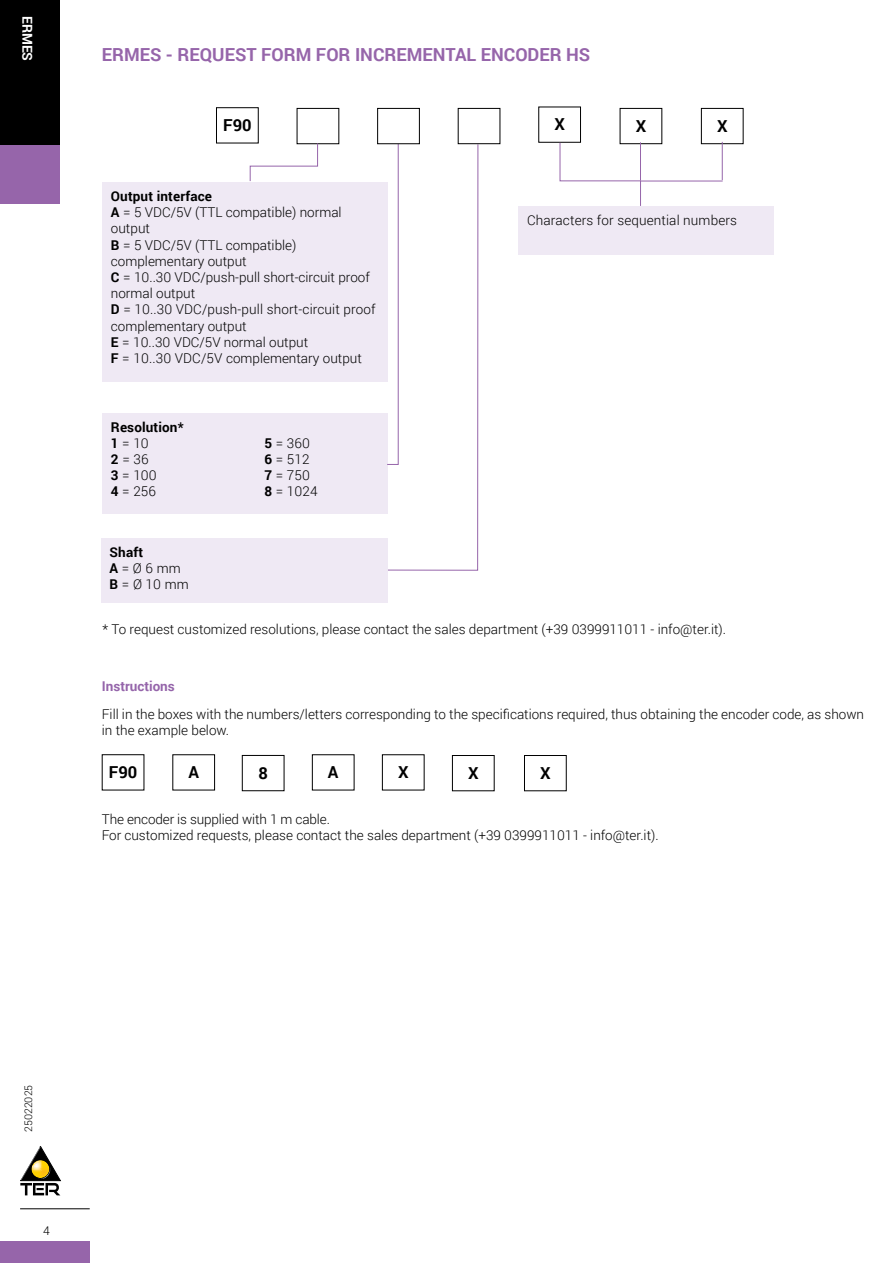
<style>
.page{position:relative;width:893px;height:1263px;background:#fff}
.page>*{position:absolute;margin:0;border:0;box-sizing:border-box;transform-origin:0 0}
.t1{font:700 18px "Roboto";color:#9665aa}
.t2{font:700 16.5px "Roboto";color:#000}
.t3{font:700 13.65px "Roboto";color:#fff}
.t4{font:300 13.5px/16.2px "Roboto";color:#000}
.t5{font:700 13.5px/16.2px "Roboto";letter-spacing:.01em;color:#000}
.t6{font:700 13.5px "Roboto";color:#9565aa}
.t7{font:300 12px "Roboto";color:#000}
.t8{font:300 10.5px "Roboto";color:#000}
.s1{font-weight:700}
.s2{font-weight:300}
</style>
<div class="page">
<div style="left:0;top:144px;width:60px;height:60px;background:#9665aa"></div>
<div style="left:0;top:0;width:60px;height:144px;background:#000"></div>
<div style="left:0;top:1242px;width:89px;height:21px;background:#9665aa"></div>
<svg style="left:20px;top:1146px;width:40px;height:49px"></svg>
<hr style="left:20px;top:1208px;width:70px;height:1px;background:#000">
<div style="left:101px;top:538px;width:287px;height:65px;background:#efe9f4"></div>
<div style="left:102px;top:413px;width:286px;height:100px;background:#efe9f4"></div>
<div style="left:102px;top:182px;width:286px;height:200px;background:#efe9f4"></div>
<div style="left:518px;top:206px;width:256px;height:49px;background:#efe9f4"></div>
<div style="left:297px;top:108px;width:42px;height:36px;border:1px solid #000"></div>
<div style="left:458px;top:108px;width:42px;height:36px;border:1px solid #000"></div>
<div style="left:538px;top:107px;width:43px;height:36px;border:1px solid #000"></div>
<svg style="left:386px;top:143px;width:93px;height:428px"></svg>
<div style="left:216px;top:107px;width:43px;height:36px;border:1px solid #000"></div>
<div style="left:620px;top:108px;width:42px;height:36px;border:1px solid #000"></div>
<div style="left:701px;top:108px;width:42px;height:36px;border:1px solid #000"></div>
<div style="left:102px;top:754px;width:42px;height:36px;border:1px solid #000"></div>
<div style="left:242px;top:755px;width:42px;height:36px;border:1px solid #000"></div>
<div style="left:452px;top:755px;width:43px;height:36px;border:1px solid #000"></div>
<div style="left:524px;top:755px;width:43px;height:36px;border:1px solid #000"></div>
<div style="left:377px;top:108px;width:43px;height:36px;border:1px solid #000"></div>
<svg style="left:249px;top:143px;width:69px;height:38px"></svg>
<svg style="left:559px;top:142px;width:82px;height:64px"></svg>
<hr style="left:640px;top:142px;width:1px;height:39px;background:#9665aa">
<hr style="left:641px;top:181px;width:82px;height:1px;background:#9665aa">
<hr style="left:722px;top:142px;width:1px;height:38px;background:#9665aa">
<p class="t3" style="left:33px;top:16px;width:47px;rotate:90deg">ERMES</p>
<h1 class="t1" style="left:102px;top:47px;width:490px">ERMES - REQUEST FORM FOR INCREMENTAL ENCODER HS</h1>
<p class="t2" style="left:223px;top:118px;width:30px">F90</p>
<p class="t2" style="left:554px;top:117px;width:12px">X</p>
<p class="t2" style="left:636px;top:119px;width:12px">X</p>
<p class="t2" style="left:717px;top:119px;width:12px">X</p>
<p class="t4" style="left:111px;top:189px;width:266px"><span class="s1">Output interface<br>A</span> = 5 VDC/5V (TTL compatible) normal output<br><span class="s1">B</span> = 5 VDC/5V (TTL compatible) complementary output<br><span class="s1">C</span> = 10..30 VDC/push-pull short-circuit proof normal output<br><span class="s1">D</span> = 10..30 VDC/push-pull short-circuit proof complementary output<br><span class="s1">E</span> = 10..30 VDC/5V normal output<br><span class="s1">F</span> = 10..30 VDC/5V complementary output</p>
<p class="t5" style="left:111px;top:420px;width:74px">Resolution*<br>1 <span class="s2">= 10</span></p>
<p class="t4" style="left:264px;top:434px;width:47px"><span class="s1">5</span> = 360</p>
<p class="t4" style="left:111px;top:451px;width:39px"><span class="s1">2</span> = 36</p>
<p class="t4" style="left:264px;top:451px;width:47px"><span class="s1">6</span> = 512</p>
<p class="t4" style="left:111px;top:467px;width:47px"><span class="s1">3</span> = 100</p>
<p class="t4" style="left:264px;top:467px;width:47px"><span class="s1">7</span> = 750</p>
<p class="t4" style="left:111px;top:483px;width:47px"><span class="s1">4</span> = 256</p>
<p class="t4" style="left:264px;top:483px;width:55px"><span class="s1">8</span> = 1024</p>
<p class="t4" style="left:110px;top:544px;width:81px"><span class="s1">Shaft<br>A</span> = Ø 6 mm<br><span class="s1">B</span> = Ø 10 mm</p>
<p class="t4" style="left:527px;top:211px;width:212px">Characters for sequential numbers</p>
<p class="t4" style="left:102px;top:621px;width:625px">* To request customized resolutions, please contact the sales department (+39 0399911011 - info@ter.it).</p>
<p class="t6" style="left:102px;top:680px;width:75px">Instructions</p>
<p class="t4" style="left:102px;top:706px;width:764px">Fill in the boxes with the numbers/letters corresponding to the specifications required, thus obtaining the encoder code, as shown in the example below.</p>
<p class="t2" style="left:109px;top:765px;width:30px">F90</p>
<p class="t2" style="left:188px;top:765px;width:12px">A</p>
<p class="t2" style="left:258px;top:766px;width:11px">8</p>
<p class="t2" style="left:328px;top:765px;width:12px">A</p>
<p class="t2" style="left:398px;top:765px;width:12px">X</p>
<p class="t2" style="left:468px;top:766px;width:12px">X</p>
<p class="t2" style="left:540px;top:766px;width:12px">X</p>
<p class="t4" style="left:102px;top:810px;width:558px">The encoder is supplied with 1 m cable.<br>For customized requests, please contact the sales department (+39 0399911011 - info@ter.it).</p>
<p class="t8" style="left:21px;top:1132px;width:49px;rotate:-90deg">25022025</p>
<p class="t7" style="left:43px;top:1222px;width:8px">4</p>
</div>
